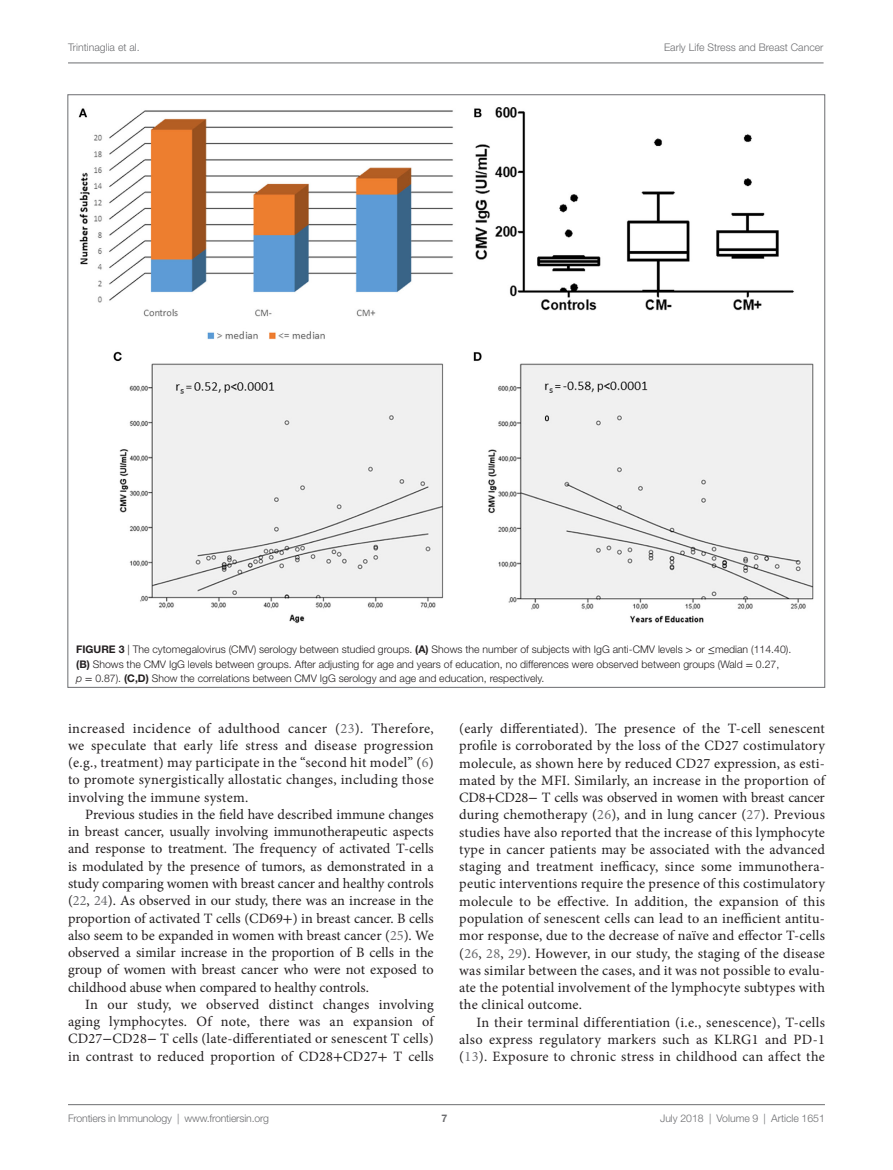
<style>
.page{position:relative;width:893px;height:1170px;background:#fff}
.page>*{position:absolute;margin:0;border:0;box-sizing:border-box;transform-origin:0 0}
.t1{font:14.25px/17.2px "Minion Pro";letter-spacing:.015em;color:#231f20;text-align:justify}
.t2{font:300 10.5px/14.2px "Helvetica Neue LT Std";color:#231f20}
.t3{font:300 10.5px "Helvetica Neue LT Std";color:#6c6d70}
.t4{font:700 10.5px "Helvetica Neue LT Std";color:#6c6d70}
.s1{font-weight:700}
.s2{font-family:"STIX General";font-weight:400}
.s3{font-style:italic}
.s4{color:#6c6d70}
.s5{font-family:"STIX General"}
</style>
<div class="page">
<hr style="left:68px;top:1104px;width:757px;height:1px;background:#6c6d70">
<hr style="left:68px;top:63px;width:755px;height:1px;background:#6c6d70">
<img style="left:78px;top:107px;width:736px;height:516px">
<p class="t3" style="left:68px;top:41px;width:73px">Trintinaglia et al.</p>
<p class="t3" style="left:664px;top:41px;width:161px">Early Life Stress and Breast Cancer</p>
<p class="t2" style="left:76px;top:642px;width:716px"><span class="s1">FIGURE 3</span> | The cytomegalovirus (CMV) serology between studied groups. <span class="s1">(A)</span> Shows the number of subjects with IgG anti-CMV levels <span class="s2">&gt;</span> or <span class="s2">≤</span>median (114.40). <span class="s1">(B)</span> Shows the CMV IgG levels between groups. After adjusting for age and years of education, no differences were observed between groups (Wald <span class="s2">=</span> 0.27,<br><span class="s3">p</span> <span class="s2">=</span> 0.87). <span class="s1">(C,D)</span> Show the correlations between CMV IgG serology and age and education, respectively.</p>
<p class="t1" style="left:68px;top:719px;width:367px">increased incidence of adulthood cancer (<span class="s4">23</span>). Therefore, we speculate that early life stress and disease progression (e.g., treatment) may participate in the “second hit model” (<span class="s4">6</span>) to promote synergistically allostatic changes, including those involving the immune system.</p>
<p class="t1" style="left:68px;top:805px;width:367px;text-indent:17px">Previous studies in the field have described immune changes in breast cancer, usually involving immunotherapeutic aspects and response to treatment. The frequency of activated T-cells is modulated by the presence of tumors, as demonstrated in a study comparing women with breast cancer and healthy controls (<span class="s4">22</span>, <span class="s4">24</span>). As observed in our study, there was an increase in the proportion of activated T cells (CD69<span class="s5">+</span>) in breast cancer. B cells also seem to be expanded in women with breast cancer (<span class="s4">25</span>). We observed a similar increase in the proportion of B cells in the group of women with breast cancer who were not exposed to childhood abuse when compared to healthy controls.</p>
<p class="t1" style="left:68px;top:995px;width:367px;text-indent:17px">In our study, we observed distinct changes involving aging lymphocytes. Of note, there was an expansion of CD27<span class="s5">−</span>CD28<span class="s5">−</span> T cells (late-differentiated or senescent T cells) in contrast to reduced proportion of CD28<span class="s5">+</span>CD27<span class="s5">+</span> T cells</p>
<p class="t1" style="left:459px;top:719px;width:367px">(early differentiated). The presence of the T-cell senescent profile is corroborated by the loss of the CD27 costimulatory molecule, as shown here by reduced CD27 expression, as esti&shy;mated by the MFI. Similarly, an increase in the proportion of CD8<span class="s5">+</span>CD28<span class="s5">−</span> T cells was observed in women with breast cancer during chemotherapy (<span class="s4">26</span>), and in lung cancer (<span class="s4">27</span>). Previous studies have also reported that the increase of this lymphocyte type in cancer patients may be associated with the advanced staging and treatment inefficacy, since some immunothera&shy;peutic interventions require the presence of this costimulatory molecule to be effective. In addition, the expansion of this population of senescent cells can lead to an inefficient antitu&shy;mor response, due to the decrease of naïve and effector T-cells (<span class="s4">26</span>, <span class="s4">28</span>, <span class="s4">29</span>). However, in our study, the staging of the disease was similar between the cases, and it was not possible to evalu&shy;ate the potential involvement of the lymphocyte subtypes with the clinical outcome.</p>
<p class="t1" style="left:459px;top:1013px;width:367px;text-indent:17px">In their terminal differentiation (i.e., senescence), T-cells also express regulatory markers such as KLRG1 and PD-1 (<span class="s4">13</span>). Exposure to chronic stress in childhood can affect the</p>
<p class="t3" style="left:68px;top:1111px;width:203px">Frontiers in Immunology | www.frontiersin.org</p>
<p class="t3" style="left:660px;top:1111px;width:166px">July 2018 | Volume 9 | Article 1651</p>
<p class="t4" style="left:441px;top:1111px;width:7px">7</p>
</div>
